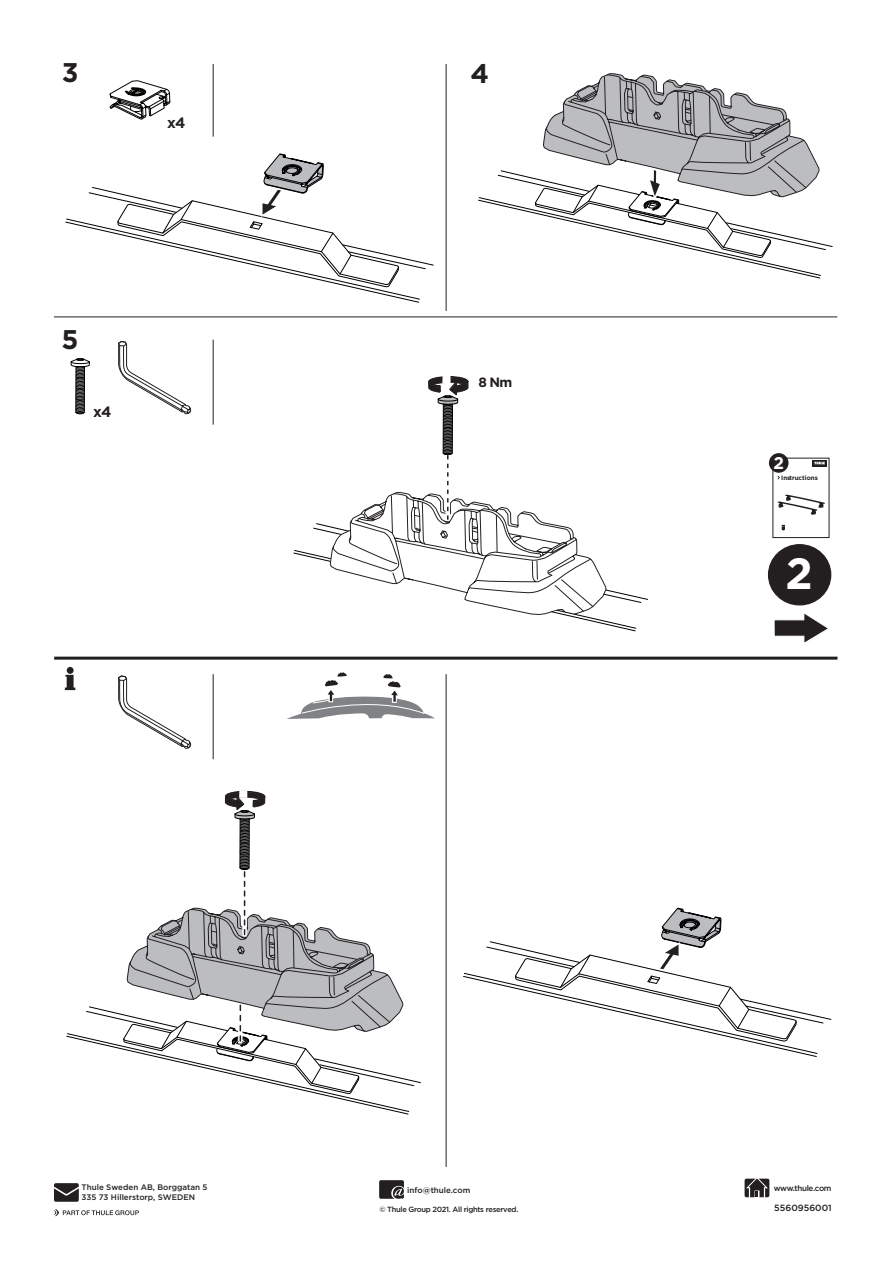
<style>
.page{position:relative;width:893px;height:1263px;background:#fff}
.page>*{position:absolute;margin:0;border:0;box-sizing:border-box;transform-origin:0 0}
.t1{font:700 43.8px "Thule";color:#fff}
.t2{font:700 27px "Thule";color:#231f20}
.t3{font:700 16.95px "Thule";color:#fff}
.t4{font:700 15px "Thule";color:#231f20}
.t5{font:700 13.5px "Thule";color:#231f20}
.t6{font:500 9px "Thule";color:#231f20}
.t7{font:500 7.95px "Thule";color:#231f20}
.t8{font:500 7.95px "Thule";letter-spacing:-.04em;color:#231f20}
.t9{font:500 7.5px "Thule";letter-spacing:-.04em;color:#231f20}
.t10{font:700 6.3px "Thule";color:#231f20}
</style>
<div class="page">
<svg style="left:54px;top:1183px;width:25px;height:19px"></svg>
<svg style="left:745px;top:1178px;width:24px;height:19px"></svg>
<svg style="left:379px;top:1180px;width:25px;height:19px"></svg>
<svg style="left:54px;top:1209px;width:85px;height:7px"></svg>
<svg style="left:812px;top:460px;width:14px;height:6px"></svg>
<svg style="left:814px;top:462px;width:11px;height:2px"></svg>
<svg style="left:782px;top:525px;width:3px;height:6px"></svg>
<svg style="left:778px;top:495px;width:47px;height:20px"></svg>
<div style="left:769px;top:453px;width:19px;height:20px;background:#231f20;border-radius:50%"></div>
<svg style="left:774px;top:613px;width:54px;height:30px"></svg>
<div style="left:768px;top:545px;width:63px;height:60px;background:#231f20;border-radius:50%"></div>
<div style="left:768px;top:544px;width:63px;height:61px;border:1px solid #231f20;border-radius:50%"></div>
<svg style="left:287px;top:672px;width:148px;height:47px"></svg>
<svg style="left:65px;top:675px;width:10px;height:15px"></svg>
<div style="left:67px;top:667px;width:7px;height:7px;background:#231f20;border-radius:50%"></div>
<svg style="left:478px;top:74px;width:355px;height:205px"></svg>
<hr style="left:446px;top:64px;width:1px;height:247px;background:#231f20">
<hr style="left:446px;top:674px;width:1px;height:493px;background:#231f20">
<hr style="left:213px;top:340px;width:1px;height:85px;background:#231f20">
<hr style="left:213px;top:674px;width:1px;height:85px;background:#231f20">
<hr style="left:54px;top:657px;width:783px;height:3px;background:#231f20">
<hr style="left:54px;top:317px;width:783px;height:1px;background:#231f20">
<hr style="left:213px;top:64px;width:1px;height:73px;background:#231f20">
<svg style="left:109px;top:80px;width:62px;height:40px"></svg>
<svg style="left:65px;top:153px;width:369px;height:150px"></svg>
<svg style="left:463px;top:907px;width:369px;height:150px"></svg>
<svg style="left:293px;top:376px;width:355px;height:256px"></svg>
<svg style="left:66px;top:790px;width:355px;height:325px"></svg>
<svg style="left:70px;top:358px;width:20px;height:57px"></svg>
<svg style="left:118px;top:341px;width:73px;height:74px"></svg>
<svg style="left:118px;top:675px;width:73px;height:74px"></svg>
<p class="t2" style="left:62px;top:56px;width:18px">3</p>
<p class="t2" style="left:470px;top:57px;width:20px">4</p>
<p class="t4" style="left:167px;top:114px;width:20px">x4</p>
<p class="t2" style="left:62px;top:323px;width:19px">5</p>
<p class="t4" style="left:93px;top:402px;width:20px">x4</p>
<p class="t5" style="left:478px;top:374px;width:36px">8 Nm</p>
<p class="t3" style="left:773px;top:453px;width:12px">2</p>
<p class="t10" style="left:781px;top:474px;width:38px">Instructions</p>
<p class="t1" style="left:786px;top:548px;width:29px">2</p>
<p class="t7" style="left:82px;top:1182px;width:127px">Thule Sweden AB, Borggatan 5</p>
<p class="t7" style="left:82px;top:1192px;width:115px">335 73 Hillerstorp, SWEDEN</p>
<p class="t7" style="left:407px;top:1184px;width:65px">info@thule.com</p>
<p class="t8" style="left:774px;top:1183px;width:59px">www.thule.com</p>
<p class="t9" style="left:379px;top:1204px;width:141px">© Thule Group 2021. All rights reserved.</p>
<p class="t6" style="left:774px;top:1201px;width:59px">5560956001</p>
</div>
